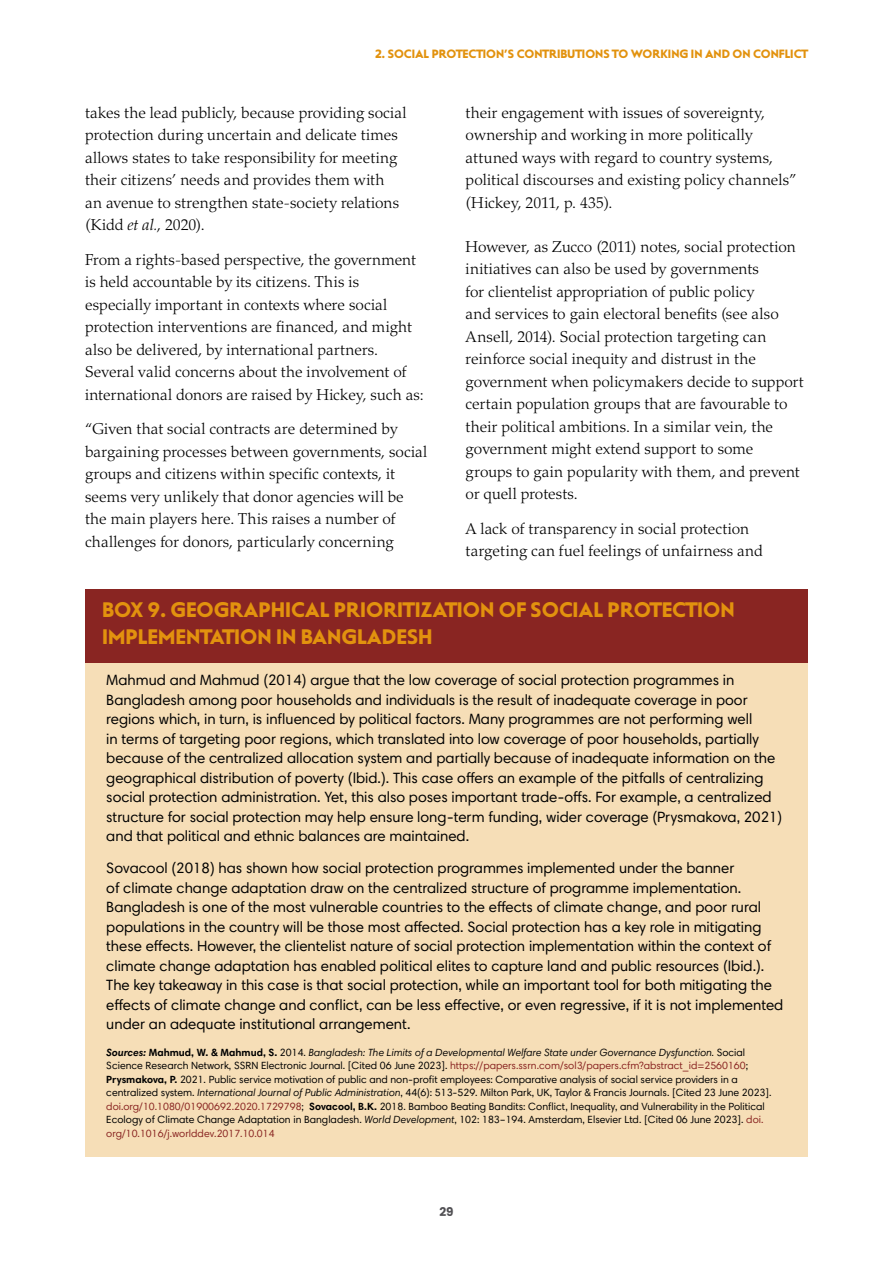
<style>
.page{position:relative;width:893px;height:1263px;background:#fff}
.page>*{position:absolute;margin:0;border:0;box-sizing:border-box;transform-origin:0 0}
.t1{font:21px/27px "Steagal Bo";color:#e2920e}
.t2{font:300 15.75px/22.5px "Palatino LT Std";color:#000}
.t3{font:15px/19.5px "Harmonia Sans Pro";color:#000}
.t4{font:12px "Steagal Bo";color:#e2920e}
.t5{font:700 12px "Poppins";color:#504f53}
.t6{font:10.5px/13.5px "Harmonia Sans Pro";color:#000}
.s1{font-style:italic}
.s2{font-weight:700;font-style:italic}
.s3{font-weight:700}
.s4{color:#892522}
</style>
<div class="page">
<div style="left:85px;top:602px;width:723px;height:555px;background:#f6deb7"></div>
<div style="left:85px;top:589px;width:723px;height:73px;background:#892522"></div>
<p class="t4" style="left:375px;top:47px;width:434px">2. SOCIAL PROTECTION’S CONTRIBUTIONS TO WORKING IN AND ON CONFLICT</p>
<p class="t2" style="left:85px;top:101px;width:323px">takes the lead publicly, because providing social protection during uncertain and delicate times allows states to take responsibility for meeting their citizens’ needs and provides them with<br>an avenue to strengthen state-society relations (Kidd <span class="s1">et al.</span>, 2020).</p>
<p class="t2" style="left:85px;top:248px;width:340px">From a rights-based perspective, the government is held accountable by its citizens. This is especially important in contexts where social protection interventions are financed, and might also be delivered, by international partners.<br>Several valid concerns about the involvement of international donors are raised by Hickey, such as:</p>
<p class="t2" style="left:85px;top:418px;width:344px">“Given that social contracts are determined by bargaining processes between governments, social groups and citizens within specific contexts, it seems very unlikely that donor agencies will be the main players here. This raises a number of challenges for donors, particularly concerning</p>
<p class="t2" style="left:466px;top:101px;width:333px">their engagement with issues of sovereignty, ownership and working in more politically attuned ways with regard to country systems, political discourses and existing policy channels” (Hickey, 2011, p. 435).</p>
<p class="t2" style="left:466px;top:235px;width:340px">However, as Zucco (2011) notes, social protection initiatives can also be used by governments<br>for clientelist appropriation of public policy<br>and services to gain electoral benefits (see also Ansell, 2014). Social protection targeting can reinforce social inequity and distrust in the government when policymakers decide to support certain population groups that are favourable to their political ambitions. In a similar vein, the government might extend support to some groups to gain popularity with them, and prevent or quell protests.</p>
<p class="t2" style="left:466px;top:517px;width:299px">A lack of transparency in social protection targeting can fuel feelings of unfairness and</p>
<h1 class="t1" style="left:102px;top:597px;width:634px">BOX 9. GEOGRAPHICAL PRIORITIZATION OF SOCIAL PROTECTION<br>IMPLEMENTATION IN BANGLADESH</h1>
<p class="t3" style="left:106px;top:670px;width:678px">Mahmud and Mahmud (2014) argue that the low coverage of social protection programmes in Bangladesh among poor households and individuals is the result of inadequate coverage in poor regions which, in turn, is influenced by political factors. Many programmes are not performing well<br>in terms of targeting poor regions, which translated into low coverage of poor households, partially because of the centralized allocation system and partially because of inadequate information on the geographical distribution of poverty (Ibid.). This case offers an example of the pitfalls of centralizing social protection administration. Yet, this also poses important trade-offs. For example, a centralized structure for social protection may help ensure long-term funding, wider coverage (Prysmakova, 2021) and that political and ethnic balances are maintained.</p>
<p class="t3" style="left:106px;top:858px;width:679px">Sovacool (2018) has shown how social protection programmes implemented under the banner<br>of climate change adaptation draw on the centralized structure of programme implementation.<br>Bangladesh is one of the most vulnerable countries to the effects of climate change, and poor rural populations in the country will be those most affected. Social protection has a key role in mitigating these effects. However, the clientelist nature of social protection implementation within the context of climate change adaptation has enabled political elites to capture land and public resources (Ibid.).<br>The key takeaway in this case is that social protection, while an important tool for both mitigating the effects of climate change and conflict, can be less effective, or even regressive, if it is not implemented under an adequate institutional arrangement.</p>
<p class="t6" style="left:106px;top:1045px;width:667px"><span class="s2">Sources:</span> <span class="s3">Mahmud, W. &amp; Mahmud, S.</span> 2014. <span class="s1">Bangladesh: The Limits of a Developmental Welfare State under Governance Dysfunction.</span> Social Science Research Network, SSRN Electronic Journal. [Cited 06 June 2023]. <span class="s4">https://papers.ssrn.com/sol3/papers.cfm?abstract_id=2560160</span>; <span class="s3">Prysmakova, P.</span> 2021. Public service motivation of public and non-profit employees: Comparative analysis of social service providers in a centralized system. <span class="s1">International Journal of Public Administration</span>, 44(6): 513-529. Milton Park, UK, Taylor &amp; Francis Journals. [Cited 23 June 2023]. <span class="s4">doi.org/10.1080/01900692.2020.1729798</span>; <span class="s3">Sovacool, B.K.</span> 2018. Bamboo Beating Bandits: Conflict, Inequality, and Vulnerability in the Political Ecology of Climate Change Adaptation in Bangladesh. <span class="s1">World Development</span>, 102: 183–194. Amsterdam, Elsevier Ltd. [Cited 06 June 2023]. <span class="s4">doi. org/10.1016/j.worlddev.2017.10.014</span></p>
<p class="t5" style="left:439px;top:1205px;width:16px">29</p>
</div>
